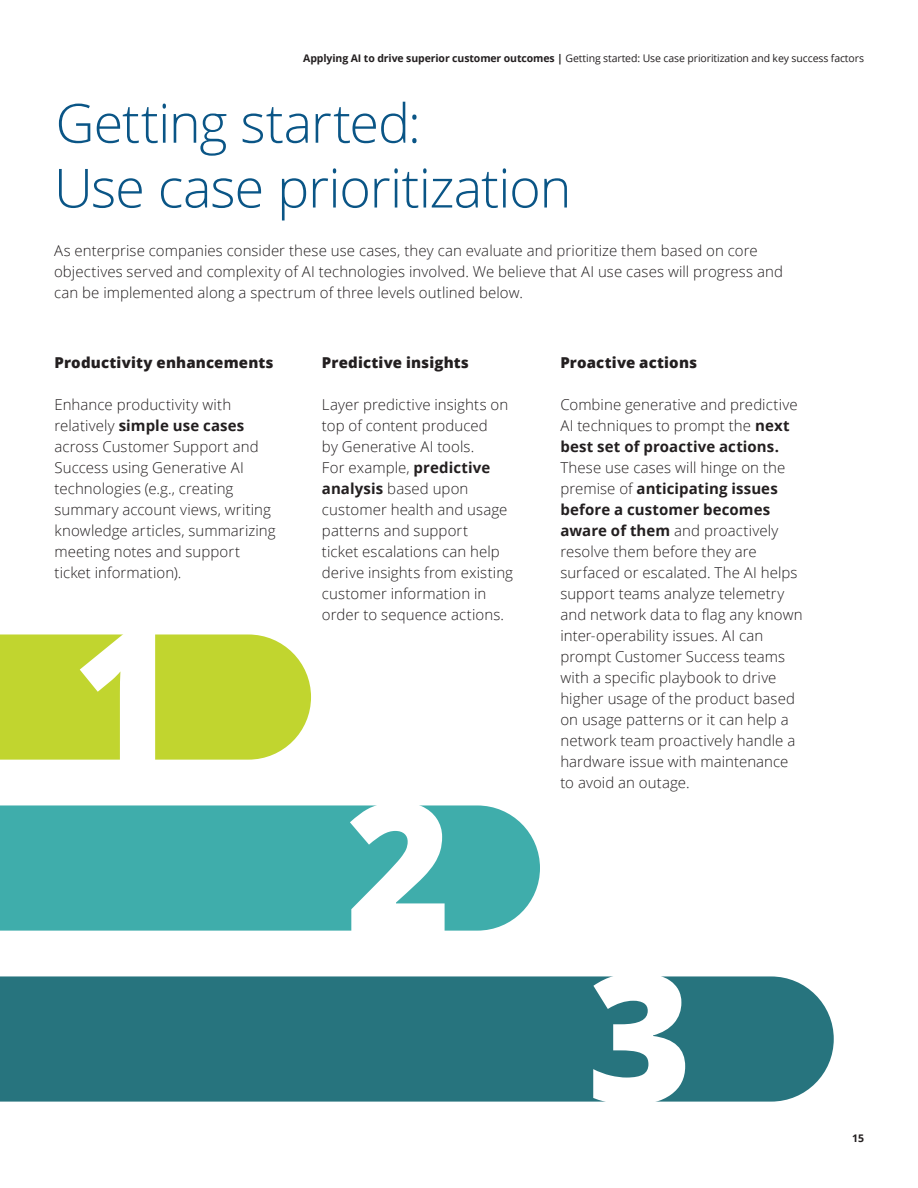
<style>
.page{position:relative;width:918px;height:1188px;background:#fff}
.page>*{position:absolute;margin:0;border:0;box-sizing:border-box;transform-origin:0 0}
.t1{font:800 180px "Open Sans";color:#fff}
.t2{font:300 54px/64.8px "Open Sans";letter-spacing:-.02em;color:#0a5586}
.t3{font:300 15px/21px "Open Sans";letter-spacing:.005em;color:#231f20}
.t4{font:800 15px "Open Sans";letter-spacing:.01em;color:#231f20}
.Brochure_title___Left_pg__folio_7_9_5pt{font:10.5px "Open Sans";letter-spacing:-.01em;color:#231f20}
.t5{font:700 10.5px "Open Sans";color:#231f20}
.s1{font-weight:700}
</style>
<div class="page">
<div style="left:0;top:635px;width:311px;height:125px;background:#c1d52f"></div>
<div style="left:0;top:805px;width:540px;height:126px;background:#3fadab"></div>
<div style="left:0;top:976px;width:834px;height:126px;background:#27747e"></div>
<p class="Brochure_title___Left_pg__folio_7_9_5pt" style="left:303px;top:51px;width:562px"><span class="s1">Applying AI to drive superior customer outcomes |</span> Getting started: Use case prioritization and key success factors</p>
<p class="t2" style="left:54px;top:89px;width:519px">Getting started:<br>Use case prioritization</p>
<p class="t3" style="left:54px;top:240px;width:731px">As enterprise companies consider these use cases, they can evaluate and prioritize them based on core objectives served and complexity of AI technologies involved. We believe that AI use cases will progress and can be implemented along a spectrum of three levels outlined below.</p>
<p class="t4" style="left:55px;top:352px;width:221px">Productivity enhancements</p>
<p class="t3" style="left:55px;top:394px;width:223px">Enhance productivity with relatively <span class="s1">simple use cases </span>across Customer Support and<br>Success using Generative AI technologies (e.g., creating summary account views, writing knowledge articles, summarizing meeting notes and support ticket information).</p>
<p class="t1" style="left:72px;top:560px;width:107px">1</p>
<p class="t4" style="left:322px;top:352px;width:148px">Predictive insights</p>
<p class="t3" style="left:322px;top:394px;width:193px">Layer predictive insights on top of content produced<br>by Generative AI tools.<br>For example, <span class="s1">predictive analysis</span> based upon customer health and usage patterns and support<br>ticket escalations can help derive insights from existing customer information in order to sequence actions.</p>
<p class="t1" style="left:346px;top:730px;width:107px">2</p>
<p class="t4" style="left:560px;top:352px;width:138px">Proactive actions</p>
<p class="t3" style="left:560px;top:394px;width:244px">Combine generative and predictive<br>AI techniques to prompt the <span class="s1">next best set of proactive actions.<br></span>These use cases will hinge on the premise of <span class="s1">anticipating issues before a customer becomes aware of them</span> and proactively resolve them before they are surfaced or escalated. The AI helps support teams analyze telemetry and network data to flag any known inter-operability issues. AI can prompt Customer Success teams with a specific playbook to drive higher usage of the product based on usage patterns or it can help a network team proactively handle a hardware issue with maintenance to avoid an outage.</p>
<p class="t1" style="left:587px;top:901px;width:107px">3</p>
<p class="t5" style="left:852px;top:1131px;width:13px">15</p>
</div>
